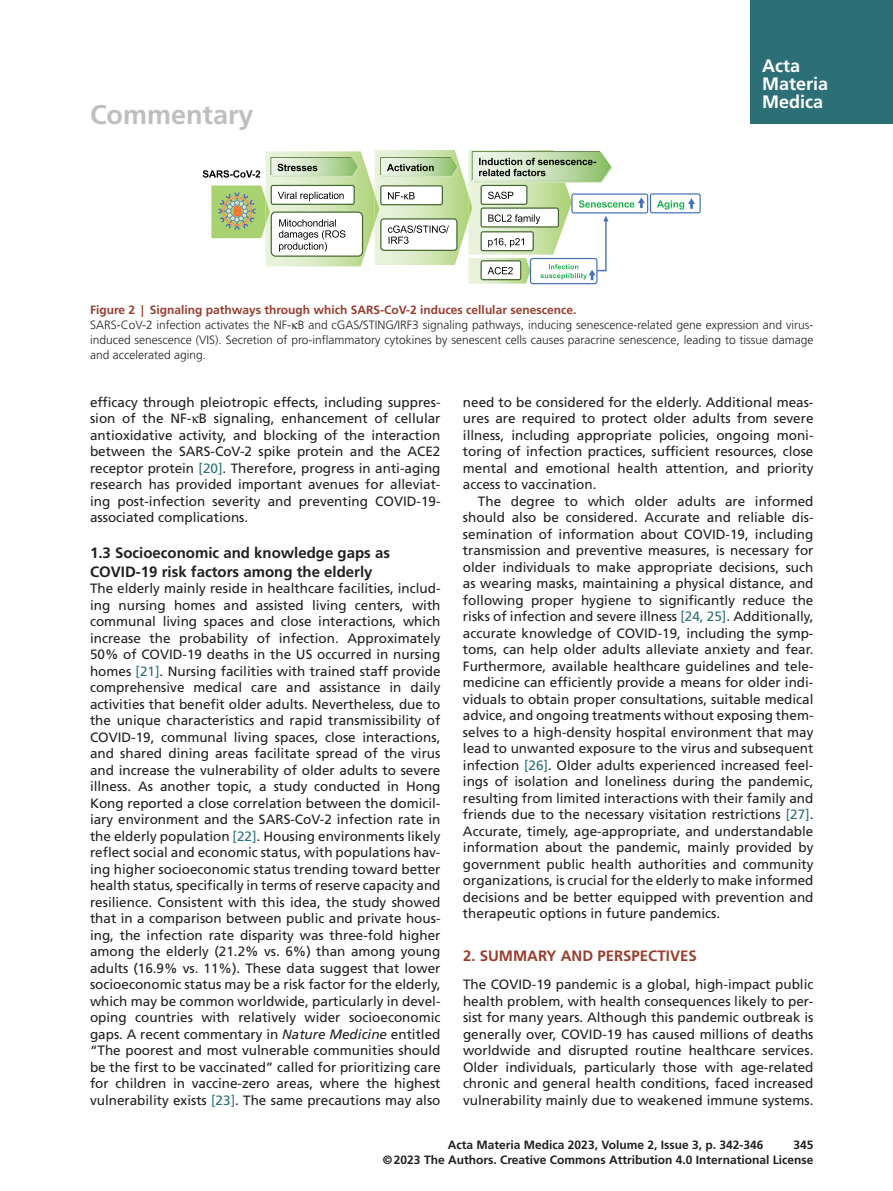
<style>
.page{position:relative;width:893px;height:1191px;background:#fff}
.page>*{position:absolute;margin:0;border:0;box-sizing:border-box;transform-origin:0 0}
.t1{font:700 27px "Frutiger";color:#bfbebe}
.t2{font:700 18px/18px "Frutiger";color:#fff}
.t3{font:700 15px/18px "Frutiger";color:#231f20}
.t4{font:700 15px "Frutiger";color:#973e2f}
.t5{font:13.5px/16.5px "Frutiger";color:#231f20;text-align:justify}
.t6{font:300 12px/15px "Frutiger";color:#231f20;text-align:justify}
.t7{font:700 12px/15px "Frutiger";color:#231f20;text-align:right}
.t8{font:700 12px "Frutiger";color:#973e2f}
.s1{color:#2c6f77}
.s2{font-style:italic}
</style>
<div class="page">
<div style="left:750px;top:0;width:143px;height:124px;background:#2c6f77"></div>
<img style="left:468px;top:258px;width:4px;height:26px">
<svg style="left:203px;top:170px;width:57px;height:8px"></svg>
<img style="left:468px;top:150px;width:86px;height:105px">
<img style="left:265px;top:150px;width:203px;height:116px">
<img style="left:468px;top:194px;width:4px;height:27px">
<svg style="left:380px;top:185px;width:63px;height:20px"></svg>
<svg style="left:380px;top:218px;width:78px;height:33px"></svg>
<img style="left:375px;top:194px;width:4px;height:30px">
<svg style="left:270px;top:157px;width:88px;height:20px;background:#b3caa2"></svg>
<svg style="left:271px;top:185px;width:84px;height:20px"></svg>
<svg style="left:271px;top:211px;width:92px;height:46px"></svg>
<svg style="left:380px;top:157px;width:78px;height:20px;background:#b0c69e"></svg>
<img style="left:211px;top:185px;width:54px;height:53px">
<img style="left:265px;top:198px;width:5px;height:27px">
<svg style="left:218px;top:192px;width:38px;height:38px"></svg>
<svg style="left:472px;top:151px;width:229px;height:133px"></svg>
<h1 class="t1" style="left:90px;top:99px;width:165px">Commentary</h1>
<h2 class="t2" style="left:762px;top:57px;width:68px">Acta<br>Materia<br>Medica</h2>
<p class="t8" style="left:90px;top:303px;width:488px">Figure 2 | Signaling pathways through which SARS-CoV-2 induces cellular senescence.</p>
<p class="t6" style="left:90px;top:318px;width:725px">SARS-CoV-2 infection activates the NF- B and cGAS/STING/IRF3 signaling pathways, inducing senescence-related gene expression and virus&shy;induced senescence (VIS). Secretion of pro-inflammatory cytokines by senescent cells causes paracrine senescence, leading to tissue damage and accelerated aging.</p>
<p class="t5" style="left:90px;top:394px;width:352px">efficacy through pleiotropic effects, including suppres&shy;sion of the NF- B signaling, enhancement of cellular antioxidative activity, and blocking of the interaction between the SARS-CoV-2 spike protein and the ACE2 receptor protein <span class="s1">[20]</span>. Therefore, progress in anti-aging research has provided important avenues for alleviat&shy;ing post-infection severity and preventing COVID-19- associated complications.</p>
<p class="t3" style="left:90px;top:544px;width:302px">1.3 Socioeconomic and knowledge gaps as<br>COVID-19 risk factors among the elderly</p>
<p class="t5" style="left:90px;top:580px;width:352px">The elderly mainly reside in healthcare facilities, includ&shy;ing nursing homes and assisted living centers, with communal living spaces and close interactions, which increase the probability of infection. Approximately 50% of COVID-19 deaths in the US occurred in nursing homes <span class="s1">[21]</span>. Nursing facilities with trained staff provide comprehensive medical care and assistance in daily activities that benefit older adults. Nevertheless, due to the unique characteristics and rapid transmissibility of COVID-19, communal living spaces, close interactions, and shared dining areas facilitate spread of the virus and increase the vulnerability of older adults to severe illness. As another topic, a study conducted in Hong Kong reported a close correlation between the domicil&shy;iary environment and the SARS-CoV-2 infection rate in the elderly population <span class="s1">[22]</span>. Housing environments likely reflect social and economic status, with populations hav&shy;ing higher socioeconomic status trending toward better health status, specifically in terms of reserve capacity and resilience. Consistent with this idea, the study showed that in a comparison between public and private hous&shy;ing, the infection rate disparity was three-fold higher among the elderly (21.2% vs. 6%) than among young adults (16.9% vs. 11%). These data suggest that lower socioeconomic status may be a risk factor for the elderly, which may be common worldwide, particularly in devel&shy;oping countries with relatively wider socioeconomic gaps. A recent commentary in <span class="s2">Nature Medicine</span> entitled “The poorest and most vulnerable communities should be the first to be vaccinated” called for prioritizing care for children in vaccine-zero areas, where the highest vulnerability exists <span class="s1">[23]</span>. The same precautions may also</p>
<p class="t5" style="left:463px;top:394px;width:352px">need to be considered for the elderly. Additional meas&shy;ures are required to protect older adults from severe illness, including appropriate policies, ongoing moni&shy;toring of infection practices, sufficient resources, close mental and emotional health attention, and priority access to vaccination.</p>
<p class="t5" style="left:463px;top:493px;width:352px;text-indent:15px">The degree to which older adults are informed should also be considered. Accurate and reliable dis&shy;semination of information about COVID-19, including transmission and preventive measures, is necessary for older individuals to make appropriate decisions, such as wearing masks, maintaining a physical distance, and following proper hygiene to significantly reduce the risks of infection and severe illness <span class="s1">[24, 25]</span>. Additionally, accurate knowledge of COVID-19, including the symp&shy;toms, can help older adults alleviate anxiety and fear.<br>Furthermore, available healthcare guidelines and tele&shy;medicine can efficiently provide a means for older indi&shy;viduals to obtain proper consultations, suitable medical advice, and ongoing treatments without exposing them&shy;selves to a high-density hospital environment that may lead to unwanted exposure to the virus and subsequent infection <span class="s1">[26]</span>. Older adults experienced increased feel&shy;ings of isolation and loneliness during the pandemic, resulting from limited interactions with their family and friends due to the necessary visitation restrictions <span class="s1">[27]</span>.<br>Accurate, timely, age-appropriate, and understandable information about the pandemic, mainly provided by government public health authorities and community organizations, is crucial for the elderly to make informed decisions and be better equipped with prevention and therapeutic options in future pandemics.</p>
<p class="t4" style="left:463px;top:946px;width:235px">2. SUMMARY AND PERSPECTIVES</p>
<p class="t5" style="left:463px;top:976px;width:352px">The COVID-19 pandemic is a global, high-impact public health problem, with health consequences likely to per&shy;sist for many years. Although this pandemic outbreak is generally over, COVID-19 has caused millions of deaths worldwide and disrupted routine healthcare services.<br>Older individuals, particularly those with age-related chronic and general health conditions, faced increased vulnerability mainly due to weakened immune systems.</p>
<p class="t7" style="left:448px;top:1137px;width:317px">Acta Materia Medica 2023, Volume 2, Issue 3, p. 342-346</p>
<p class="t7" style="left:383px;top:1137px;width:432px">345<br>©2023 The Authors. Creative Commons Attribution 4.0 International License</p>
</div>
